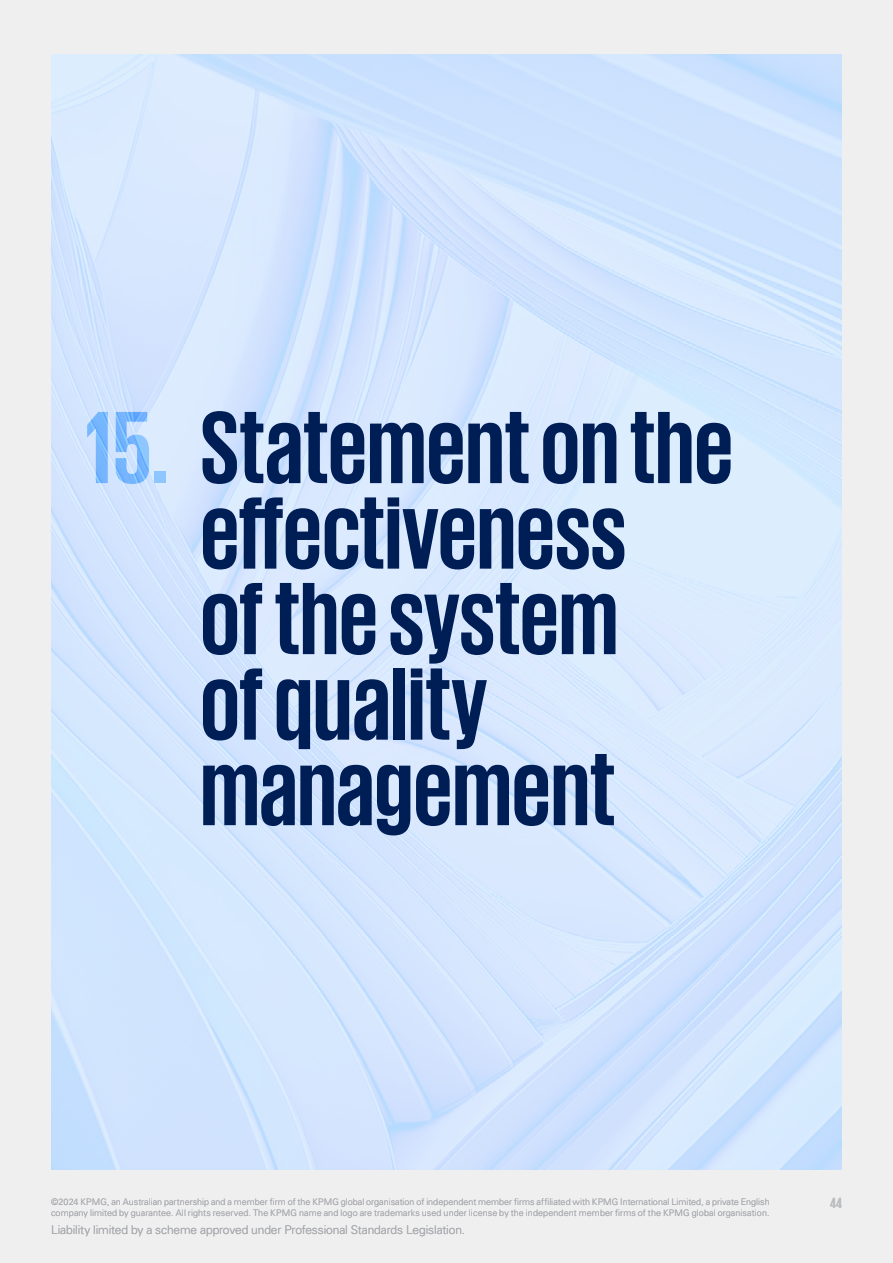
<style>
.page{position:relative;width:893px;height:1263px;background:#efeff0}
.page>*{position:absolute;margin:0;border:0;box-sizing:border-box;transform-origin:0 0}
.t1{font:700 105px/85.5px "KPMG";letter-spacing:-.005em;color:#001e56}
.t2{font:700 15px "KPMG";color:#bcbec0}
.t3{font:300 12px "Univers LT Std";letter-spacing:-.01em;color:#a7a9ac}
.t4{font:300 9px/10.8px "Univers LT Std";letter-spacing:.005em;color:#a7a9ac}
</style>
<div class="page">
<img style="left:51px;top:54px;width:791px;height:1115px">
<h1 class="t1" style="left:200px;top:401px;width:534px;text-indent:-115px">15. Statement on the effectiveness<br>of the system<br>of quality management</h1>
<p class="t4" style="left:51px;top:1196px;width:720px">©2024 KPMG, an Australian partnership and a member firm of the KPMG global organisation of independent member firms affiliated with KPMG International Limited, a private English company limited by guarantee. All rights reserved. The KPMG name and logo are trademarks used under license by the independent member firms of the KPMG global organisation.</p>
<h3 class="t3" style="left:51px;top:1223px;width:416px">Liability limited by a scheme approved under Professional Standards Legislation.</h3>
<h2 class="t2" style="left:830px;top:1196px;width:13px">44</h2>
</div>
